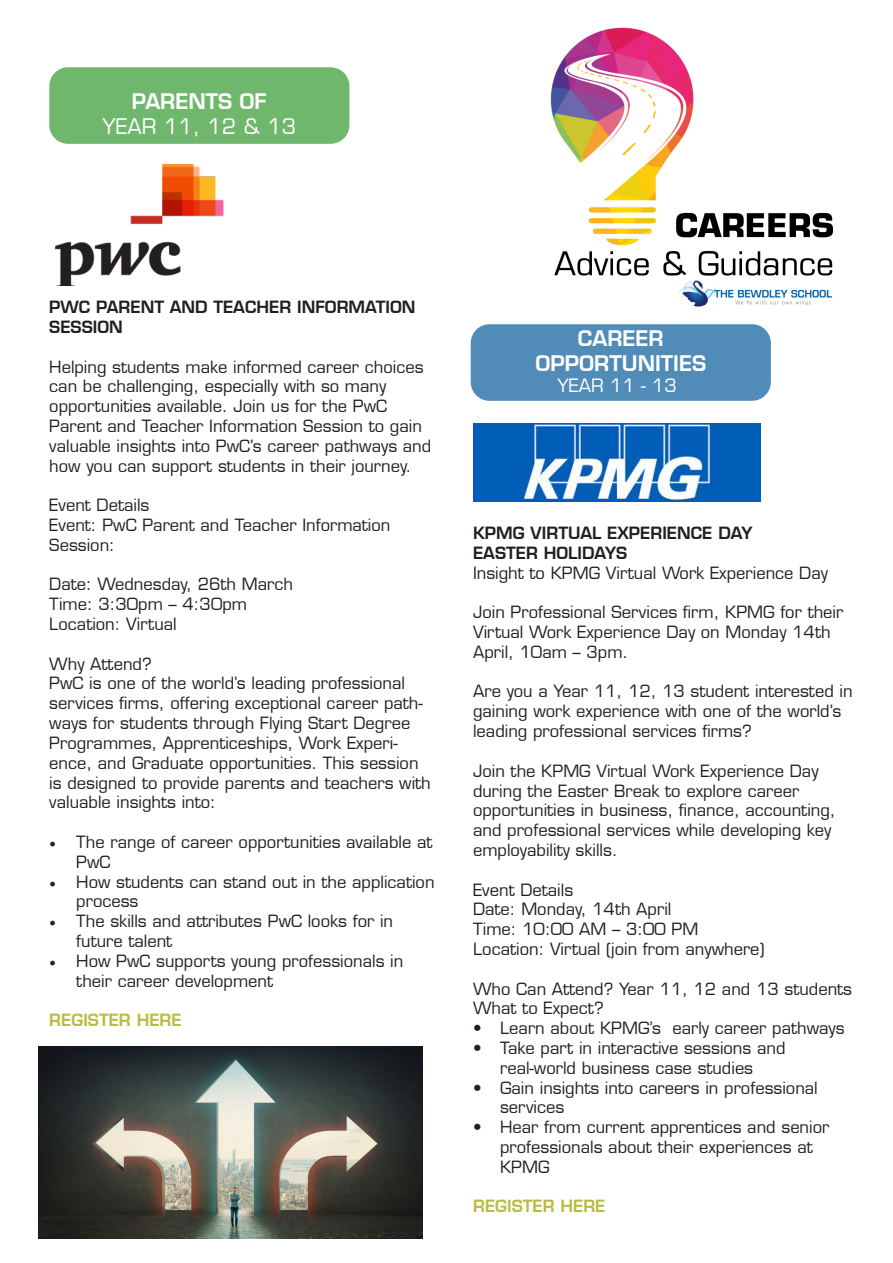
<style>
.page{position:relative;width:893px;height:1263px;background:#fff}
.page>*{position:absolute;margin:0;border:0;box-sizing:border-box;transform-origin:0 0}
.t1{font:600 21px/25.2px "Eurostile LT";color:#fff;text-align:center}
.t2{font:21px "Eurostile LT";color:#fff}
.t3{font:18px "Eurostile LT";color:#fff}
.t4{font:16.5px/19.8px "Eurostile LT";color:#231f20}
.t5{font:600 16.5px/19.8px "Eurostile LT";color:#231f20}
.t6{font:600 16.5px "Eurostile LT";color:#bbbb42}
.s1{font-family:"Minion Pro";font-size:18px}
</style>
<div class="page">
<div style="left:50px;top:68px;width:299px;height:75px;background:#70b76e;border-radius:18px"></div>
<div style="left:49px;top:67px;width:300px;height:77px;border:2px solid #53a950;border-radius:18px"></div>
<img style="left:550px;top:27px;width:283px;height:280px">
<div style="left:471px;top:325px;width:299px;height:75px;background:#518cb8;border-radius:18px"></div>
<div style="left:471px;top:324px;width:300px;height:77px;border:2px solid #2d75aa;border-radius:18px"></div>
<img style="left:54px;top:164px;width:170px;height:121px">
<img style="left:473px;top:424px;width:287px;height:78px">
<img style="left:38px;top:1047px;width:384px;height:191px">
<p class="t1" style="left:132px;top:89px;width:136px">PARENTS OF</p>
<p class="t2" style="left:102px;top:114px;width:195px">YEAR 11, 12 &amp; 13</p>
<p class="t5" style="left:49px;top:297px;width:368px">PWC PARENT AND TEACHER INFORMATION<br>SESSION</p>
<p class="t4" style="left:49px;top:357px;width:384px">Helping students make informed career choices can be challenging, especially with so many opportunities available. Join us for the PwC Parent and Teacher Information Session to gain valuable insights into PwC’s career pathways and how you can support students in their journey.</p>
<p class="t4" style="left:49px;top:495px;width:343px">Event Details<br>Event: PwC Parent and Teacher Information<br>Session:</p>
<p class="t4" style="left:49px;top:575px;width:245px">Date: Wednesday, 26th March<br>Time: 3:30pm – 4:30pm<br>Location: Virtual</p>
<p class="t4" style="left:49px;top:654px;width:383px">Why Attend?<br>PwC is one of the world’s leading professional services firms, offering exceptional career path&shy;ways for students through Flying Start Degree Programmes, Apprenticeships, Work Experi&shy;ence, and Graduate opportunities. This session is designed to provide parents and teachers with valuable insights into:</p>
<p class="t4" style="left:76px;top:832px;width:358px;text-indent:-27px"><span class="s1">•</span> The range of career opportunities available at<br>PwC</p>
<p class="t4" style="left:76px;top:872px;width:360px;text-indent:-27px"><span class="s1">•</span> How students can stand out in the application process</p>
<p class="t4" style="left:76px;top:911px;width:318px;text-indent:-27px"><span class="s1">•</span> The skills and attributes PwC looks for in future talent</p>
<p class="t4" style="left:76px;top:951px;width:329px;text-indent:-27px"><span class="s1">•</span> How PwC supports young professionals in their career development</p>
<p class="t6" style="left:49px;top:1010px;width:134px">REGISTER HERE</p>
<p class="t1" style="left:535px;top:325px;width:172px">CAREER<br>OPPORTUNITIES</p>
<p class="t3" style="left:557px;top:375px;width:121px">YEAR 11 - 13</p>
<p class="t5" style="left:473px;top:523px;width:281px">KPMG VIRTUAL EXPERIENCE DAY<br>EASTER HOLIDAYS</p>
<p class="t4" style="left:473px;top:563px;width:356px">Insight to KPMG Virtual Work Experience Day</p>
<p class="t4" style="left:473px;top:602px;width:372px">Join Professional Services firm, KPMG for their<br>Virtual Work Experience Day on Monday 14th<br>April, 10am – 3pm.</p>
<p class="t4" style="left:473px;top:682px;width:381px">Are you a Year 11, 12, 13 student interested in gaining work experience with one of the world’s leading professional services firms?</p>
<p class="t4" style="left:473px;top:761px;width:364px">Join the KPMG Virtual Work Experience Day during the Easter Break to explore career opportunities in business, finance, accounting, and professional services while developing key employability skills.</p>
<p class="t4" style="left:473px;top:880px;width:293px">Event Details<br>Date: Monday, 14th April<br>Time: 10:00 AM – 3:00 PM<br>Location: Virtual (join from anywhere)</p>
<p class="t4" style="left:473px;top:979px;width:381px">Who Can Attend? Year 11, 12 and 13 students<br>What to Expect?</p>
<p class="t4" style="left:473px;top:1018px;width:373px">• Learn about KPMG’s early career pathways</p>
<p class="t4" style="left:473px;top:1038px;width:314px;text-align:center">• Take part in interactive sessions and real-world business case studies</p>
<p class="t4" style="left:500px;top:1078px;width:319px;text-indent:-27px">• Gain insights into careers in professional services</p>
<p class="t4" style="left:500px;top:1117px;width:331px;text-indent:-27px">• Hear from current apprentices and senior professionals about their experiences at<br>KPMG</p>
<p class="t6" style="left:473px;top:1196px;width:134px">REGISTER HERE</p>
</div>
